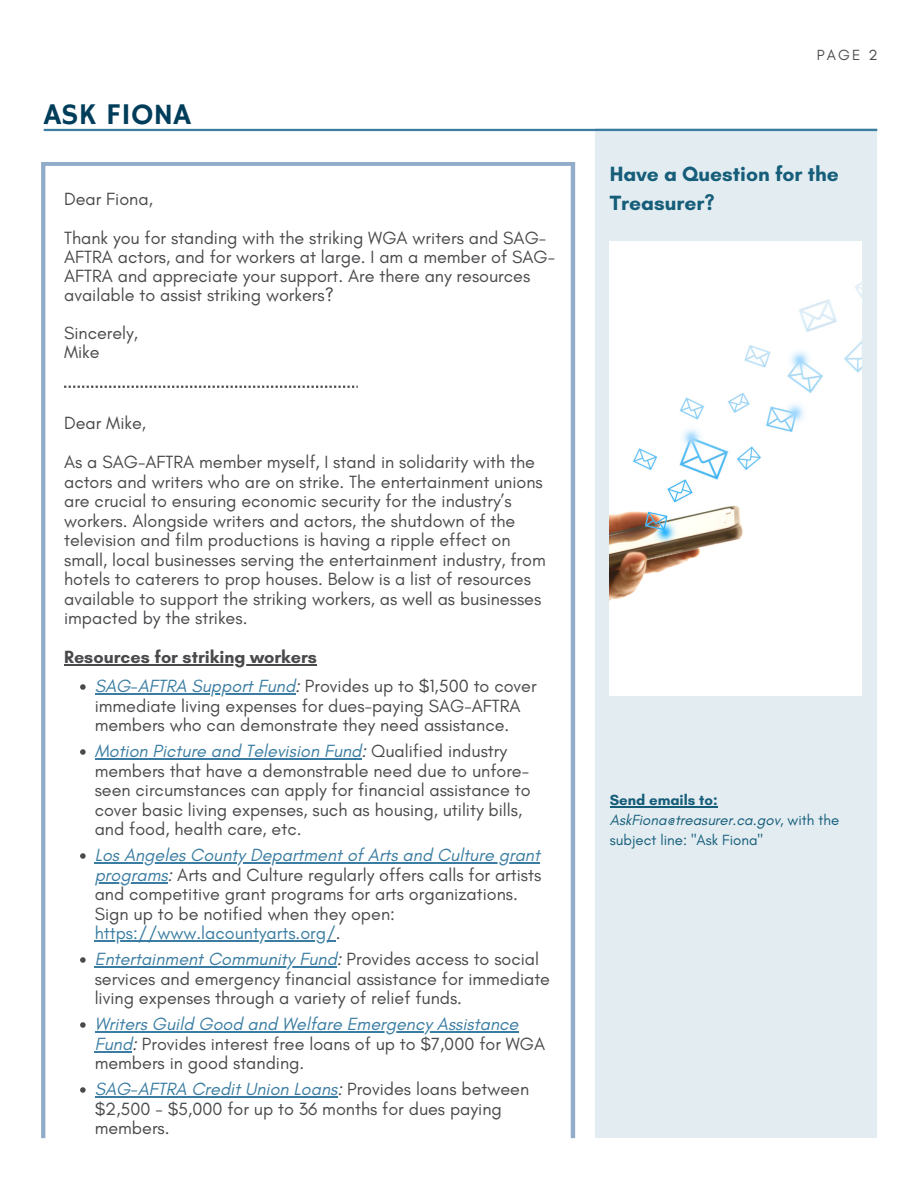
<style>
.page{position:relative;width:918px;height:1188px;background:#fff}
.page>*{position:absolute;margin:0;border:0;box-sizing:border-box;transform-origin:0 0}
.t1{font:30px "Hammersmith One";color:#003d5a}
.t2{font:700 21px/29.2px "Glacial Indifference";color:#155d79}
.t3{font:18px/19.5px "Glacial Indifference";color:#4a4a4d}
.t4{font:700 18px "Glacial Indifference";color:#4a4a4d}
.t5{font:15px/20.2px "Glacial Indifference";color:#155d79}
.t6{font:700 15px "Glacial Indifference";color:#155d79}
.t7{font:15px "Glacial Indifference";color:#4a4a4d}
.s1{font-style:italic;color:#3b7da2}
.s2{font-style:italic}
.s3{color:#3b7da2}
</style>
<div class="page">
<svg style="left:41px;top:162px;width:534px;height:976px"></svg>
<svg style="left:64px;top:386px;width:294px;height:2px"></svg>
<svg style="left:80px;top:684px;width:6px;height:6px"></svg>
<hr style="left:95px;top:693px;width:200px;height:2px;background:#3b7da2">
<svg style="left:80px;top:749px;width:6px;height:6px"></svg>
<hr style="left:95px;top:758px;width:267px;height:2px;background:#3b7da2">
<svg style="left:80px;top:853px;width:6px;height:6px"></svg>
<hr style="left:95px;top:862px;width:445px;height:2px;background:#3b7da2">
<hr style="left:95px;top:882px;width:73px;height:1px;background:#3b7da2">
<hr style="left:95px;top:940px;width:241px;height:2px;background:#3b7da2">
<svg style="left:80px;top:957px;width:6px;height:6px"></svg>
<hr style="left:95px;top:966px;width:242px;height:2px;background:#3b7da2">
<svg style="left:80px;top:1022px;width:6px;height:6px"></svg>
<hr style="left:95px;top:1031px;width:423px;height:2px;background:#3b7da2">
<hr style="left:95px;top:1051px;width:37px;height:1px;background:#3b7da2">
<svg style="left:80px;top:1087px;width:6px;height:6px"></svg>
<hr style="left:95px;top:1096px;width:243px;height:2px;background:#3b7da2">
<hr style="left:64px;top:664px;width:253px;height:2px;background:#4a4a4d">
<div style="left:595px;top:129px;width:282px;height:1009px;background:#e2ecf1"></div>
<img style="left:610px;top:242px;width:252px;height:453px">
<hr style="left:610px;top:806px;width:108px;height:1px;background:#155d79">
<hr style="left:44px;top:129px;width:833px;height:2px;background:#3b7da2">
<p class="t1" style="left:44px;top:97px;width:149px">ASK FIONA</p>
<p class="t3" style="left:64px;top:189px;width:90px">Dear Fiona,</p>
<p class="t3" style="left:64px;top:228px;width:493px">Thank you for standing with the striking WGA writers and SAG-AFTRA actors, and for workers at large. I am a member of SAG-AFTRA and appreciate your support. Are there any resources available to assist striking workers?</p>
<p class="t3" style="left:64px;top:323px;width:75px">Sincerely,</p>
<p class="t3" style="left:64px;top:342px;width:37px">Mike</p>
<p class="t3" style="left:64px;top:413px;width:83px">Dear Mike,</p>
<p class="t3" style="left:64px;top:452px;width:483px">As a SAG-AFTRA member myself, I stand in solidarity with the actors and writers who are on strike. The entertainment unions are crucial to ensuring economic security for the industry’s workers. Alongside writers and actors, the shutdown of the television and film productions is having a ripple effect on small, local businesses serving the entertainment industry, from hotels to caterers to prop houses. Below is a list of resources available to support the striking workers, as well as businesses impacted by the strikes.</p>
<p class="t4" style="left:64px;top:646px;width:254px">Resources for striking workers</p>
<p class="t3" style="left:95px;top:676px;width:443px"><span class="s1">SAG-AFTRA Support Fund</span><span class="s2">:</span> Provides up to $1,500 to cover immediate living expenses for dues-paying SAG-AFTRA members who can demonstrate they need assistance.</p>
<p class="t3" style="left:95px;top:741px;width:438px"><span class="s1">Motion Picture and Television Fund</span><span class="s2">:</span> Qualified industry members that have a demonstrable need due to unfore&shy;seen circumstances can apply for financial assistance to cover basic living expenses, such as housing, utility bills, and food, health care, etc.</p>
<p class="t3" style="left:95px;top:845px;width:448px"><span class="s1">Los Angeles County Department of Arts and Culture grant programs</span><span class="s2">:</span> Arts and Culture regularly offers calls for artists and competitive grant programs for arts organizations.<br>Sign up to be notified when they open: <span class="s3">https://www.lacountyarts.org/</span>.</p>
<p class="t3" style="left:95px;top:949px;width:457px"><span class="s1">Entertainment Community Fund</span><span class="s2">:</span> Provides access to social services and emergency financial assistance for immediate living expenses through a variety of relief funds.</p>
<p class="t3" style="left:95px;top:1014px;width:452px"><span class="s1">Writers Guild Good and Welfare Emergency Assistance<br>Fund</span><span class="s2">:</span> Provides interest free loans of up to $7,000 for WGA members in good standing.</p>
<p class="t3" style="left:95px;top:1079px;width:436px"><span class="s1">SAG-AFTRA Credit Union Loans</span><span class="s2">:</span> Provides loans between $2,500 - $5,000 for up to 36 months for dues paying members.</p>
<p class="t7" style="left:817px;top:46px;width:63px">PAGE 2</p>
<p class="t2" style="left:610px;top:159px;width:231px">Have a Question for the<br>Treasurer?</p>
<p class="t6" style="left:610px;top:791px;width:109px">Send emails to:</p>
<p class="t5" style="left:610px;top:810px;width:231px"><span class="s2">AskFiona@treasurer.ca.gov</span>, with the subject line: "Ask Fiona"</p>
</div>
